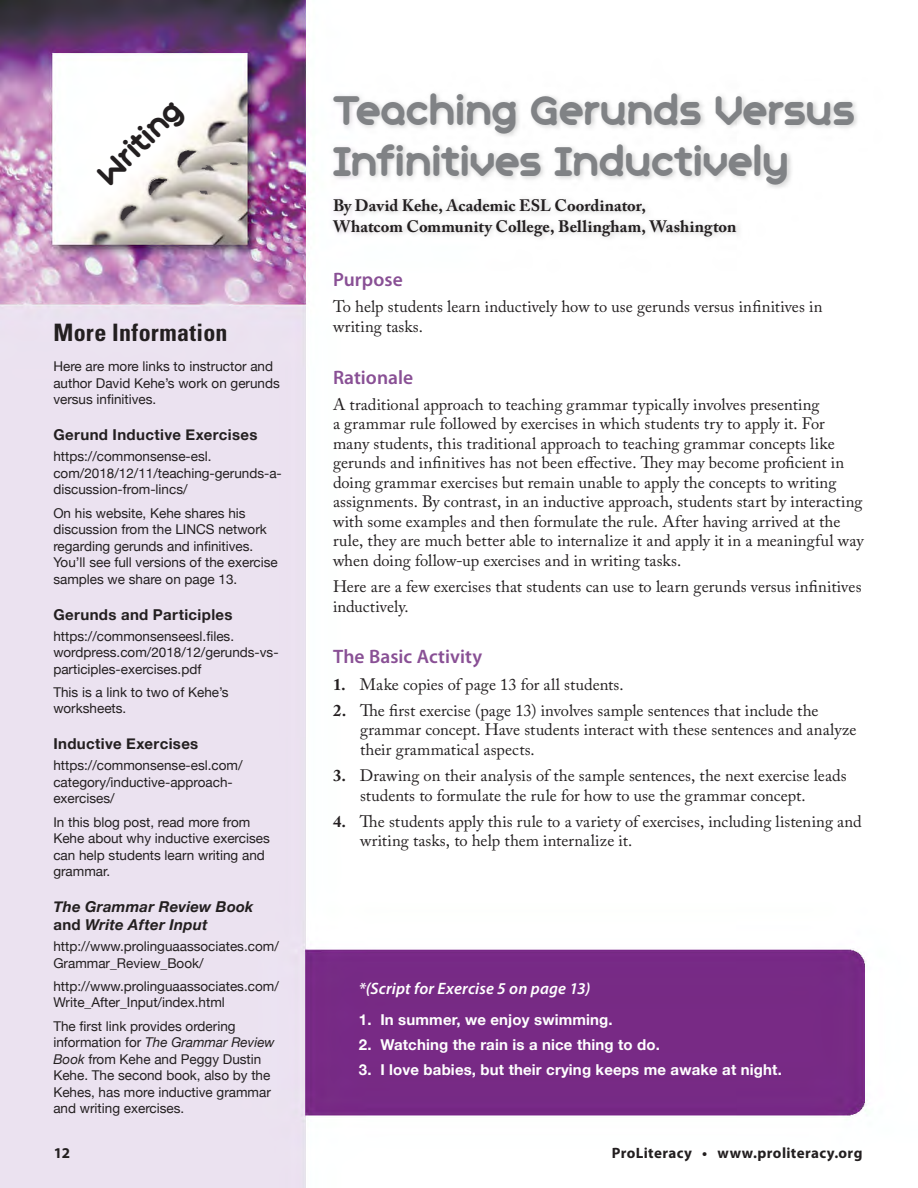
<style>
.page{position:relative;width:918px;height:1188px;background:#fff}
.page>*{position:absolute;margin:0;border:0;box-sizing:border-box;transform-origin:0 0}
.Section_Headline{font:45px/51px "Geometry Soft Pro Bold N";letter-spacing:.005em;color:#808285}
.Section_title{font:33px "Geometry Soft Pro Bold N";color:#231f20}
.sidebar_head{font:700 condensed 24px "Univers LT Std";letter-spacing:.015em;color:#231f20}
.Subhead{font:600 19.5px "Myriad Pro";letter-spacing:.005em;color:#895095}
.body{font:16.5px/19.5px "Adobe Caslon Pro";color:#231f20}
.body-2{font:700 16.5px/21px "Adobe Caslon Pro";letter-spacing:.005em;color:#231f20}
.Subhead-2{font:italic 600 16.5px "Myriad Pro";letter-spacing:.01em;color:#fff}
.sidebar_body_text{font:700 15px "Helvetica Neue";letter-spacing:.01em;color:#fff}
.sidebar_subhead{font:700 15px "Helvetica Neue";letter-spacing:.025em;color:#231f20}
.sidebar_subhead-2{font:italic 700 15px/18px "Helvetica Neue";letter-spacing:.015em;color:#231f20}
.t1{font:700 15px "Myriad Pro";letter-spacing:.025em;color:#231f20}
.sidebar_body_text-2{font:13.5px/16.5px "Helvetica Neue 2";color:#231f20}
.sidebar_url{font:13.5px/16.5px "Helvetica Neue 2";color:#231f20}
.s1{font-family:"Helvetica Neue"}
.s2{font-style:normal}
.s3{font-family:"Helvetica Neue";font-style:italic}
.s4{font-weight:700}
</style>
<div class="page">
<img style="left:0;top:0;width:866px;height:1188px">
<p class="Section_title" style="left:91px;top:167px;width:107px;rotate:-45deg">Writing</p>
<p class="sidebar_head" style="left:53px;top:318px;width:176px">More Information</p>
<p class="sidebar_body_text-2" style="left:53px;top:359px;width:228px">Here are more links to instructor and author David Kehe’s work on gerunds <span class="s1">versus infinitives.</span></p>
<p class="sidebar_subhead" style="left:53px;top:423px;width:206px">Gerund Inductive Exercises</p>
<p class="sidebar_url" style="left:53px;top:449px;width:230px">https://commonsense-esl. com/2018/12/11/teaching-gerunds-a&shy;discussion-from-lincs/</p>
<p class="sidebar_body_text-2" style="left:53px;top:505px;width:226px">On his website, Kehe shares his discussion from the LINCS network <span class="s1">regarding gerunds and infinitives.<br></span>You’ll see full versions of the exercise samples we share on page 13.</p>
<p class="sidebar_subhead" style="left:53px;top:603px;width:181px">Gerunds and Participles</p>
<p class="sidebar_url" style="left:53px;top:628px;width:227px"><span class="s1">https://commonsenseesl.files. </span>wordpress.com/2018/12/gerunds-vs&shy;participles-exercises.pdf</p>
<p class="sidebar_body_text-2" style="left:53px;top:685px;width:177px">This is a link to two of Kehe’s worksheets.</p>
<p class="sidebar_subhead" style="left:53px;top:732px;width:147px">Inductive Exercises</p>
<p class="sidebar_url" style="left:53px;top:758px;width:191px">https://commonsense-esl.com/ category/inductive-approach&shy;exercises/</p>
<p class="sidebar_body_text-2" style="left:53px;top:814px;width:218px">In this blog post, read more from<br>Kehe about why inductive exercises can help students learn writing and grammar.</p>
<p class="sidebar_subhead-2" style="left:53px;top:898px;width:202px">The Grammar Review Book <span class="s2">and</span> Write After Input</p>
<p class="sidebar_url" style="left:53px;top:939px;width:227px">http://www.prolinguaassociates.com/<br>Grammar_Review_Book/</p>
<p class="sidebar_url" style="left:53px;top:979px;width:227px">http://www.prolinguaassociates.com/<br>Write_After_Input/index.html</p>
<p class="sidebar_body_text-2" style="left:53px;top:1018px;width:223px"><span class="s1">The first link provides ordering </span>information for <span class="s3">The Grammar Review<br>Book</span> from Kehe and Peggy Dustin<br>Kehe. The second book, also by the<br>Kehes, has more inductive grammar and writing exercises.</p>
<p class="Section_Headline" style="left:333px;top:85px;width:523px">Teaching Gerunds Versus<br>Infinitives Inductively</p>
<p class="body-2" style="left:333px;top:194px;width:405px">By David Kehe, Academic ESL Coordinator,<br>Whatcom Community College, Bellingham, Washington</p>
<p class="Subhead" style="left:333px;top:267px;width:71px">Purpose</p>
<p class="body" style="left:333px;top:297px;width:491px">To help students learn inductively how to use gerunds versus infinitives in writing tasks.</p>
<p class="Subhead" style="left:333px;top:365px;width:82px">Rationale</p>
<p class="body" style="left:333px;top:394px;width:532px">A traditional approach to teaching grammar typically involves presenting<br>a grammar rule followed by exercises in which students try to apply it. For many students, this traditional approach to teaching grammar concepts like gerunds and infinitives has not been effective. They may become proficient in doing grammar exercises but remain unable to apply the concepts to writing assignments. By contrast, in an inductive approach, students start by interacting with some examples and then formulate the rule. After having arrived at the rule, they are much better able to internalize it and apply it in a meaningful way when doing follow-up exercises and in writing tasks.</p>
<p class="body" style="left:333px;top:577px;width:530px">Here are a few exercises that students can use to learn gerunds versus infinitives inductively.</p>
<p class="Subhead" style="left:333px;top:644px;width:151px">The Basic Activity</p>
<p class="body" style="left:333px;top:674px;width:292px"><span class="s4">1.</span> Make copies of page 13 for all students.</p>
<p class="body" style="left:360px;top:700px;width:498px;text-indent:-27px"><span class="s4">2.</span> The first exercise (page 13) involves sample sentences that include the grammar concept. Have students interact with these sentences and analyze their grammatical aspects.</p>
<p class="body" style="left:360px;top:766px;width:488px;text-indent:-27px"><span class="s4">3.</span> Drawing on their analysis of the sample sentences, the next exercise leads students to formulate the rule for how to use the grammar concept.</p>
<p class="body" style="left:360px;top:811px;width:503px;text-indent:-27px"><span class="s4">4.</span> The students apply this rule to a variety of exercises, including listening and writing tasks, to help them internalize it.</p>
<p class="Subhead-2" style="left:359px;top:978px;width:233px">*(Script for Exercise 5 on page 13)</p>
<p class="sidebar_body_text" style="left:359px;top:1008px;width:255px">1. In summer, we enjoy swimming.</p>
<p class="sidebar_body_text" style="left:359px;top:1033px;width:303px">2. Watching the rain is a nice thing to do.</p>
<p class="sidebar_body_text" style="left:359px;top:1057px;width:424px">3. I love babies, but their crying keeps me awake at night.</p>
<p class="t1" style="left:54px;top:1143px;width:18px">12</p>
<p class="t1" style="left:612px;top:1143px;width:252px">ProLiteracy • www.proliteracy.org</p>
</div>
